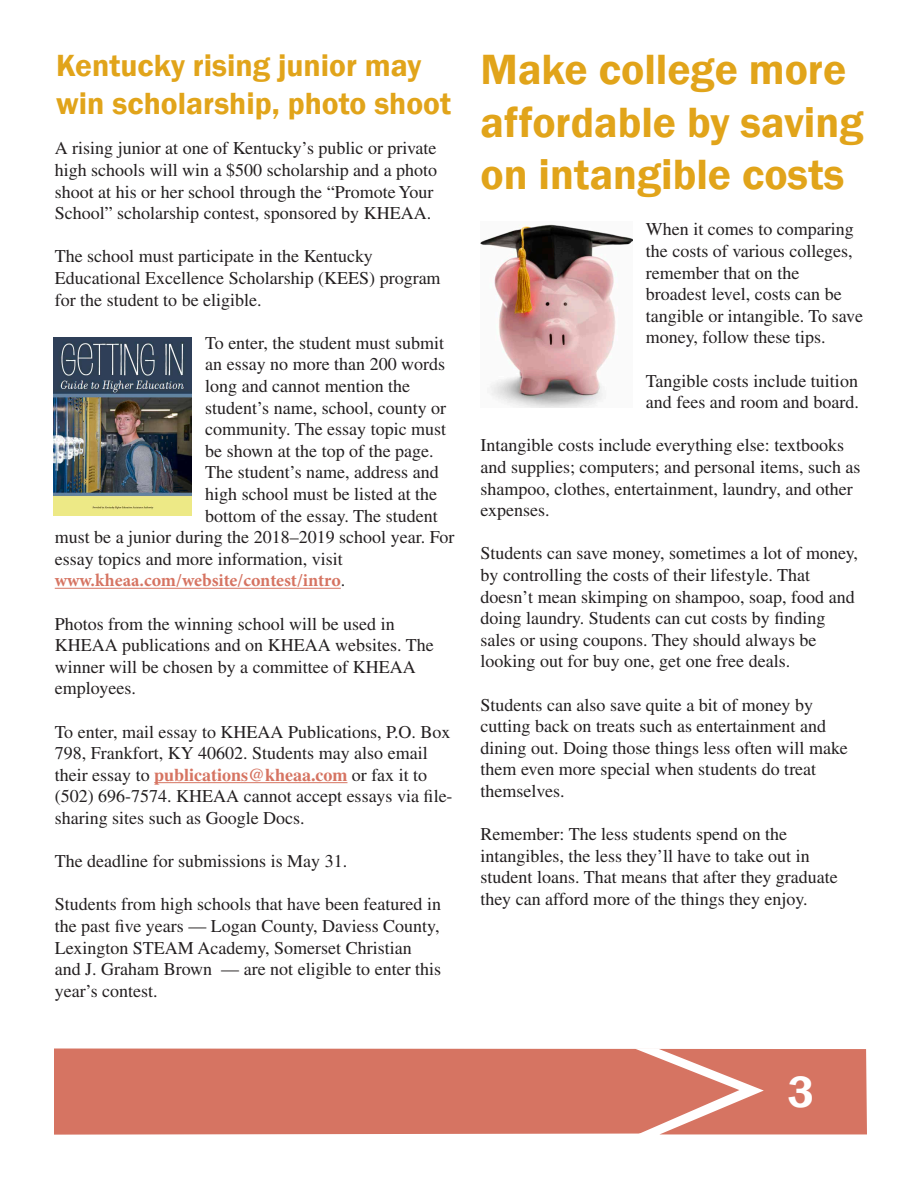
<style>
.page{position:relative;width:918px;height:1188px;background:#fff}
.page>*{position:absolute;margin:0;border:0;box-sizing:border-box;transform-origin:0 0}
.t1{font:600 45px "Franklin Gothic";color:#fff}
.t2{font:600 43.5px/52.2px "Franklin Gothic";color:#e1a41a}
.t3{font:600 31.5px/37.8px "Franklin Gothic";color:#e1a41a}
.t4{font:18px/21.6px "Times";color:#231f20}
.t5{font:700 18px "Minion Pro";letter-spacing:-.005em;color:#d67462}
.s1{font-family:"Times";font-weight:400;color:#231f20}
.s2{font-weight:700;color:#d67462}
</style>
<div class="page">
<div style="left:54px;top:1048px;width:580px;height:87px;background:#d67462"></div>
<svg style="left:634px;top:1048px;width:233px;height:87px"></svg>
<hr style="left:55px;top:588px;width:286px;height:1px;background:#d67462">
<hr style="left:154px;top:782px;width:193px;height:1px;background:#d67462">
<img style="left:54px;top:338px;width:138px;height:177px">
<img style="left:481px;top:224px;width:151px;height:183px">
<p class="t3" style="left:56px;top:47px;width:396px">Kentucky rising junior may win scholarship, photo shoot</p>
<p class="t2" style="left:481px;top:44px;width:384px">Make college more affordable by saving on intangible costs</p>
<p class="t4" style="left:646px;top:218px;width:219px">When it comes to comparing the costs of various colleges, remember that on the broadest level, costs can be tangible or intangible. To save money, follow these tips.</p>
<p class="t4" style="left:646px;top:370px;width:214px">Tangible costs include tuition and fees and room and board.</p>
<p class="t4" style="left:481px;top:434px;width:381px">Intangible costs include everything else: textbooks and supplies; computers; and personal items, such as shampoo, clothes, entertainment, laundry, and other expenses.</p>
<p class="t4" style="left:481px;top:542px;width:379px">Students can save money, sometimes a lot of money, by controlling the costs of their lifestyle. That doesn’t mean skimping on shampoo, soap, food and doing laundry. Students can cut costs by finding sales or using coupons. They should always be looking out for buy one, get one free deals.</p>
<p class="t4" style="left:481px;top:694px;width:369px">Students can also save quite a bit of money by cutting back on treats such as entertainment and dining out. Doing those things less often will make them even more special when students do treat themselves.</p>
<p class="t4" style="left:481px;top:823px;width:359px">Remember: The less students spend on the intangibles, the less they’ll have to take out in student loans. That means that after they graduate they can afford more of the things they enjoy.</p>
<p class="t4" style="left:55px;top:138px;width:384px">A rising junior at one of Kentucky’s public or private high schools will win a $500 scholarship and a photo shoot at his or her school through the “Promote Your School” scholarship contest, sponsored by KHEAA.</p>
<p class="t4" style="left:55px;top:246px;width:387px">The school must participate in the Kentucky<br>Educational Excellence Scholarship (KEES) program for the student to be eligible.</p>
<p class="t4" style="left:205px;top:332px;width:240px">To enter, the student must submit</p>
<p class="t4" style="left:205px;top:354px;width:241px">an essay no more than 200 words</p>
<p class="t4" style="left:205px;top:375px;width:206px">long and cannot mention the</p>
<p class="t4" style="left:205px;top:397px;width:242px">student’s name, school, county or</p>
<p class="t4" style="left:205px;top:418px;width:243px">community. The essay topic must</p>
<p class="t4" style="left:205px;top:440px;width:230px">be shown at the top of the page.</p>
<p class="t4" style="left:205px;top:462px;width:235px">The student’s name, address and</p>
<p class="t4" style="left:205px;top:483px;width:234px">high school must be listed at the</p>
<p class="t4" style="left:205px;top:505px;width:234px">bottom of the essay. The student</p>
<p class="t4" style="left:55px;top:526px;width:401px">must be a junior during the 2018–2019 school year. For</p>
<p class="t4" style="left:55px;top:548px;width:289px">essay topics and more information, visit</p>
<p class="t5" style="left:55px;top:570px;width:292px">www.kheaa.com/website/contest/intro<span class="s1">.</span></p>
<p class="t4" style="left:55px;top:613px;width:381px">Photos from the winning school will be used in KHEAA publications and on KHEAA websites. The winner will be chosen by a committee of KHEAA employees.</p>
<p class="t4" style="left:55px;top:721px;width:399px">To enter, mail essay to KHEAA Publications, P.O. Box 798, Frankfort, KY 40602. Students may also email their essay to <span class="s2">publications@kheaa.com</span> or fax it to (502) 696-7574. KHEAA cannot accept essays via file&shy;sharing sites such as Google Docs.</p>
<p class="t4" style="left:55px;top:850px;width:294px">The deadline for submissions is May 31.</p>
<p class="t4" style="left:55px;top:894px;width:388px">Students from high schools that have been featured in the past five years — Logan County, Daviess County, Lexington STEAM Academy, Somerset Christian and J. Graham Brown — are not eligible to enter this year’s contest.</p>
<h1 class="t1" style="left:788px;top:1065px;width:28px">3</h1>
</div>
